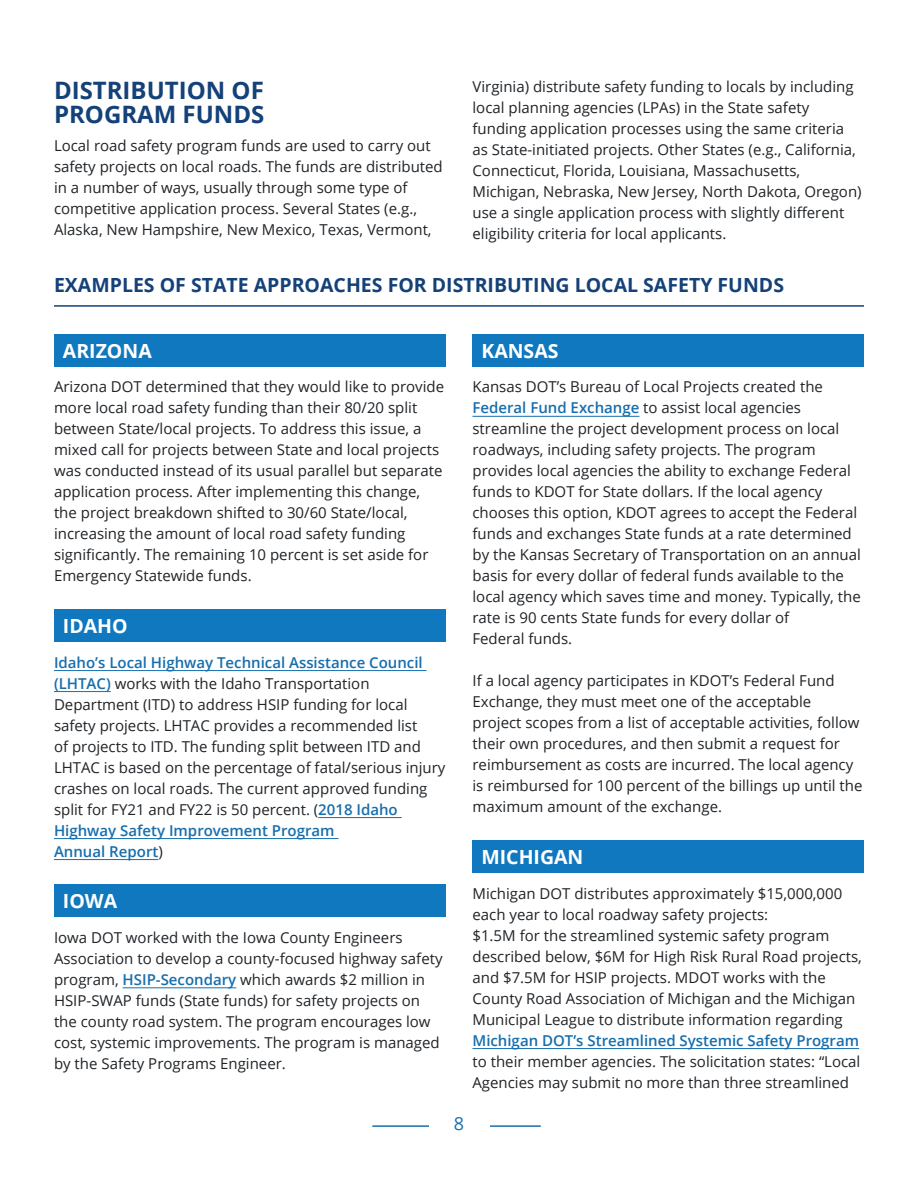
<style>
.page{position:relative;width:918px;height:1188px;background:#fff}
.page>*{position:absolute;margin:0;border:0;box-sizing:border-box;transform-origin:0 0}
.t1{font:700 24px/24px "Open Sans";color:#144178}
.t2{font:700 19.5px "Open Sans";color:#144178}
.t3{font:700 19.5px "Open Sans";color:#fff}
.t4{font:18px "Open Sans";color:#166ead}
.t5{font:15px/21px "Open Sans";color:#1f2327}
.s1{font-weight:600;color:#166ead}
</style>
<div class="page">
<hr style="left:372px;top:1125px;width:169px;height:2px;background:#166ead">
<div style="left:429px;top:1116px;width:60px;height:64px;background:#fff"></div>
<hr style="left:54px;top:305px;width:810px;height:2px;background:#144178">
<div style="left:54px;top:334px;width:392px;height:33px;background:#1078bf"></div>
<div style="left:54px;top:609px;width:392px;height:33px;background:#1078bf"></div>
<hr style="left:54px;top:670px;width:373px;height:1px;background:#166ead">
<hr style="left:54px;top:691px;width:57px;height:1px;background:#166ead">
<hr style="left:318px;top:817px;width:84px;height:1px;background:#166ead">
<hr style="left:54px;top:838px;width:285px;height:1px;background:#166ead">
<hr style="left:54px;top:859px;width:104px;height:1px;background:#166ead">
<div style="left:54px;top:884px;width:392px;height:33px;background:#1078bf"></div>
<hr style="left:123px;top:987px;width:113px;height:1px;background:#166ead">
<div style="left:472px;top:334px;width:392px;height:33px;background:#1078bf"></div>
<hr style="left:472px;top:416px;width:167px;height:1px;background:#166ead">
<div style="left:472px;top:840px;width:392px;height:33px;background:#1078bf"></div>
<hr style="left:472px;top:1048px;width:387px;height:1px;background:#166ead">
<p class="t5" style="left:472px;top:76px;width:391px">Virginia) distribute safety funding to locals by including local planning agencies (LPAs) in the State safety funding application processes using the same criteria as State-initiated projects. Other States (e.g., California, Connecticut, Florida, Louisiana, Massachusetts, Michigan, Nebraska, New Jersey, North Dakota, Oregon) use a single application process with slightly different eligibility criteria for local applicants.</p>
<h2 class="t1" style="left:54px;top:78px;width:212px">DISTRIBUTION OF<br>PROGRAM FUNDS</h2>
<p class="t5" style="left:54px;top:135px;width:390px">Local road safety program funds are used to carry out safety projects on local roads. The funds are distributed in a number of ways, usually through some type of competitive application process. Several States (e.g., Alaska, New Hampshire, New Mexico, Texas, Vermont,</p>
<h3 class="t2" style="left:54px;top:271px;width:732px">EXAMPLES OF STATE APPROACHES FOR DISTRIBUTING LOCAL SAFETY FUNDS</h3>
<h4 class="t3" style="left:63px;top:337px;width:90px">ARIZONA</h4>
<p class="t5" style="left:54px;top:376px;width:392px">Arizona DOT determined that they would like to provide more local road safety funding than their 80/20 split between State/local projects. To address this issue, a mixed call for projects between State and local projects was conducted instead of its usual parallel but separate application process. After implementing this change, the project breakdown shifted to 30/60 State/local, increasing the amount of local road safety funding significantly. The remaining 10 percent is set aside for Emergency Statewide funds.</p>
<h4 class="t3" style="left:63px;top:612px;width:66px">IDAHO</h4>
<p class="t5" style="left:54px;top:651px;width:393px"><span class="s1">Idaho’s Local Highway Technical Assistance Council (LHTAC)</span> works with the Idaho Transportation Department (ITD) to address HSIP funding for local safety projects. LHTAC provides a recommended list<br>of projects to ITD. The funding split between ITD and LHTAC is based on the percentage of fatal/serious injury crashes on local roads. The current approved funding split for FY21 and FY22 is 50 percent. (<span class="s1">2018 Idaho Highway Safety Improvement Program<br>Annual Report</span>)</p>
<h4 class="t3" style="left:63px;top:887px;width:56px">IOWA</h4>
<p class="t5" style="left:54px;top:926px;width:390px">Iowa DOT worked with the Iowa County Engineers Association to develop a county-focused highway safety program, <span class="s1">HSIP-Secondary</span> which awards $2 million in HSIP-SWAP funds (State funds) for safety projects on the county road system. The program encourages low cost, systemic improvements. The program is managed by the Safety Programs Engineer.</p>
<h4 class="t3" style="left:481px;top:337px;width:79px">KANSAS</h4>
<p class="t5" style="left:472px;top:376px;width:390px">Kansas DOT’s Bureau of Local Projects created the <span class="s1">Federal Fund Exchange</span> to assist local agencies streamline the project development process on local roadways, including safety projects. The program provides local agencies the ability to exchange Federal funds to KDOT for State dollars. If the local agency chooses this option, KDOT agrees to accept the Federal funds and exchanges State funds at a rate determined by the Kansas Secretary of Transportation on an annual basis for every dollar of federal funds available to the local agency which saves time and money. Typically, the rate is 90 cents State funds for every dollar of<br>Federal funds.</p>
<p class="t5" style="left:472px;top:670px;width:391px">If a local agency participates in KDOT’s Federal Fund Exchange, they must meet one of the acceptable project scopes from a list of acceptable activities, follow their own procedures, and then submit a request for reimbursement as costs are incurred. The local agency is reimbursed for 100 percent of the billings up until the maximum amount of the exchange.</p>
<h4 class="t3" style="left:481px;top:843px;width:104px">MICHIGAN</h4>
<p class="t5" style="left:472px;top:882px;width:391px">Michigan DOT distributes approximately $15,000,000 each year to local roadway safety projects:<br>$1.5M for the streamlined systemic safety program described below, $6M for High Risk Rural Road projects, and $7.5M for HSIP projects. MDOT works with the County Road Association of Michigan and the Michigan Municipal League to distribute information regarding <span class="s1">Michigan DOT’s Streamlined Systemic Safety Program </span>to their member agencies. The solicitation states: “Local Agencies may submit no more than three streamlined</p>
<p class="t4" style="left:454px;top:1111px;width:12px">8</p>
</div>
